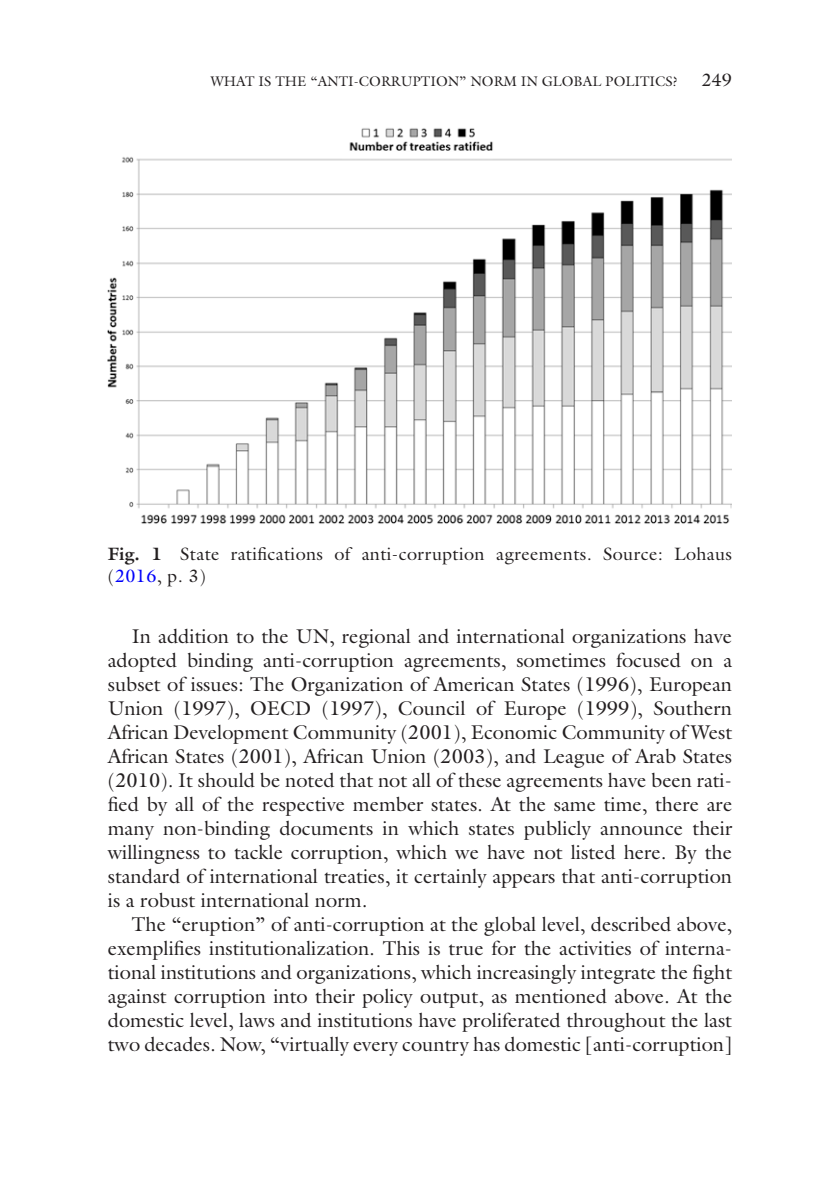
<style>
.page{position:relative;width:840px;height:1191px;background:#fff}
.page>*{position:absolute;margin:0;border:0;box-sizing:border-box;transform-origin:0 0}
.t1{font:20px/24px "Srtbyv Galliard Std";color:#231f20;text-align:justify}
.t2{font:18px/22px "Srtbyv Galliard Std";letter-spacing:.02em;color:#231f20}
.t3{font:14px "Srtbyv Galliard Std";color:#231f20}
.s1{font-family:"Bdkdwf Galliard Std";font-weight:700}
.s2{color:#0000fa}
</style>
<div class="page">
<img style="left:108px;top:128px;width:623px;height:396px">
<p class="t3" style="left:210px;top:72px;width:468px">WHAT IS THE “ANTI-CORRUPTION” NORM IN GLOBAL POLITICS?</p>
<p class="t2" style="left:701px;top:69px;width:32px">249</p>
<p class="t2" style="left:108px;top:543px;width:625px"><span class="s1">Fig. 1</span> State ratifications of anti-corruption agreements. Source: Lohaus (<span class="s2">2016</span>, p. 3)</p>
<p class="t1" style="left:108px;top:624px;width:625px;text-indent:24px">In addition to the UN, regional and international organizations have adopted binding anti-corruption agreements, sometimes focused on a subset of issues: The Organization of American States (1996), European Union (1997), OECD (1997), Council of Europe (1999), Southern African Development Community (2001), Economic Community of West African States (2001), African Union (2003), and League of Arab States (2010). It should be noted that not all of these agreements have been rati&shy;fied by all of the respective member states. At the same time, there are many non-binding documents in which states publicly announce their willingness to tackle corruption, which we have not listed here. By the standard of international treaties, it certainly appears that anti-corruption is a robust international norm.</p>
<p class="t1" style="left:108px;top:912px;width:625px;text-indent:24px">The “eruption” of anti-corruption at the global level, described above, exemplifies institutionalization. This is true for the activities of interna&shy;tional institutions and organizations, which increasingly integrate the fight against corruption into their policy output, as mentioned above. At the domestic level, laws and institutions have proliferated throughout the last two decades. Now, “virtually every country has domestic [anti-corruption]</p>
</div>
